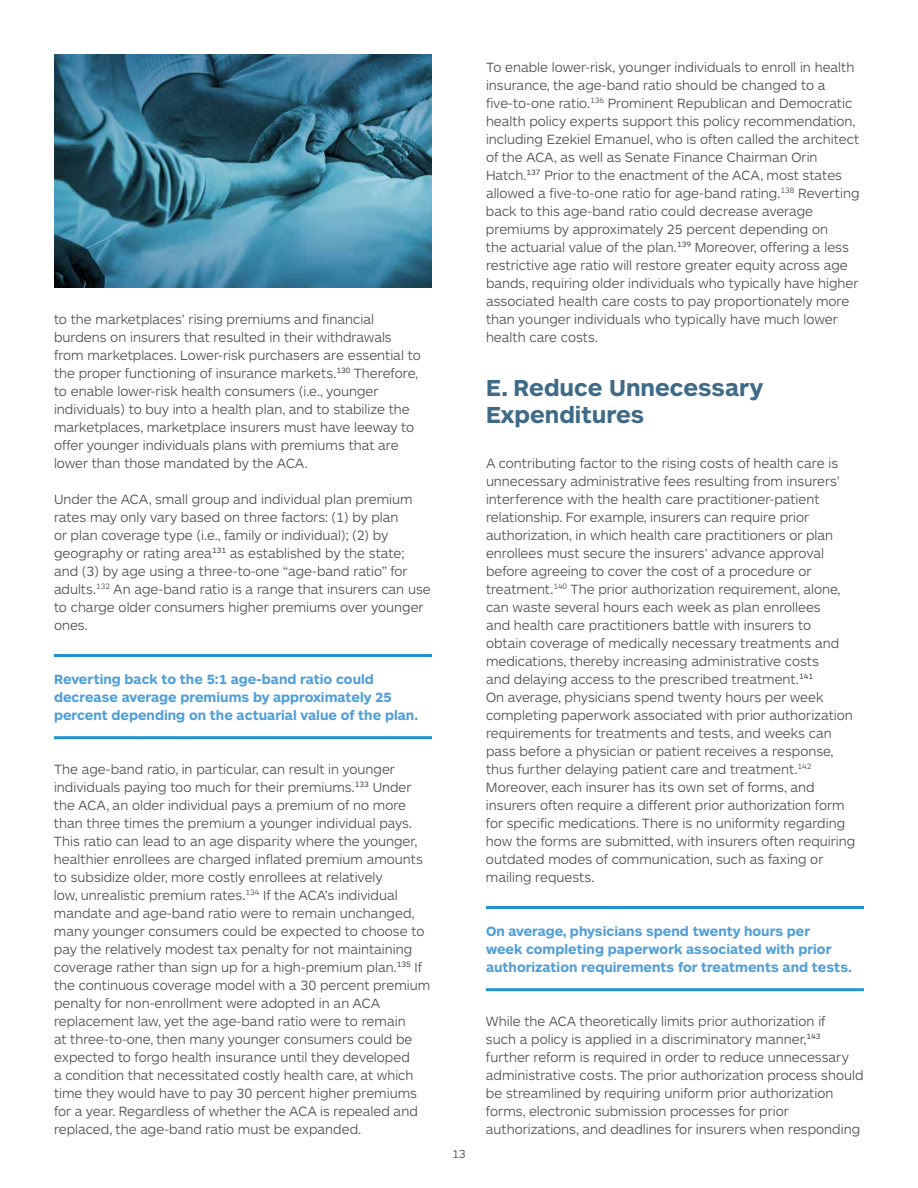
<style>
.page{position:relative;width:918px;height:1188px;background:#fff}
.page>*{position:absolute;margin:0;border:0;box-sizing:border-box;transform-origin:0 0}
.t1{font:700 24px/27px "ARS Maquette Tr";color:#406b88}
.t2{font:300 13.8px/18px "ARS Maquette Tr";color:#4d4d4f}
.t3{font:700 13.8px/18px "ARS Maquette Tr";color:#529fd7}
.t4{font:300 12px "ARS Maquette Tr";color:#4d4d4f}
</style>
<div class="page">
<img style="left:54px;top:54px;width:378px;height:234px">
<hr style="left:54px;top:654px;width:378px;height:3px;background:#2293d1">
<hr style="left:54px;top:736px;width:378px;height:3px;background:#2293d1">
<hr style="left:486px;top:906px;width:378px;height:3px;background:#2293d1">
<hr style="left:486px;top:988px;width:378px;height:3px;background:#2293d1">
<p class="t2" style="left:54px;top:310px;width:368px">to the marketplaces’ rising premiums and financial burdens on insurers that resulted in their withdrawals from marketplaces. Lower-risk purchasers are essential to the proper functioning of insurance markets.<sup>130</sup> Therefore, to enable lower-risk health consumers (i.e., younger individuals) to buy into a health plan, and to stabilize the marketplaces, marketplace insurers must have leeway to offer younger individuals plans with premiums that are lower than those mandated by the ACA.</p>
<p class="t2" style="left:54px;top:490px;width:378px">Under the ACA, small group and individual plan premium rates may only vary based on three factors: (1) by plan<br>or plan coverage type (i.e., family or individual); (2) by geography or rating area<sup>131</sup> as established by the state; and (3) by age using a three-to-one “age-band ratio” for adults.<sup>132</sup> An age-band ratio is a range that insurers can use to charge older consumers higher premiums over younger ones.</p>
<p class="t3" style="left:54px;top:670px;width:366px">Reverting back to the 5:1 age-band ratio could decrease average premiums by approximately 25 percent depending on the actuarial value of the plan.</p>
<p class="t2" style="left:54px;top:760px;width:378px">The age-band ratio, in particular, can result in younger individuals paying too much for their premiums.<sup>133</sup> Under the ACA, an older individual pays a premium of no more than three times the premium a younger individual pays.<br>This ratio can lead to an age disparity where the younger, healthier enrollees are charged inflated premium amounts to subsidize older, more costly enrollees at relatively<br>low, unrealistic premium rates.<sup>134</sup> If the ACA’s individual mandate and age-band ratio were to remain unchanged, many younger consumers could be expected to choose to pay the relatively modest tax penalty for not maintaining coverage rather than sign up for a high-premium plan.<sup>135</sup> If the continuous coverage model with a 30 percent premium penalty for non-enrollment were adopted in an ACA replacement law, yet the age-band ratio were to remain<br>at three-to-one, then many younger consumers could be expected to forgo health insurance until they developed<br>a condition that necessitated costly health care, at which time they would have to pay 30 percent higher premiums for a year. Regardless of whether the ACA is repealed and replaced, the age-band ratio must be expanded.</p>
<p class="t4" style="left:452px;top:1148px;width:15px">13</p>
<p class="t2" style="left:486px;top:58px;width:375px">To enable lower-risk, younger individuals to enroll in health insurance, the age-band ratio should be changed to a five-to-one ratio.<sup>136</sup> Prominent Republican and Democratic health policy experts support this policy recommendation, including Ezekiel Emanuel, who is often called the architect of the ACA, as well as Senate Finance Chairman Orin Hatch.<sup>137</sup> Prior to the enactment of the ACA, most states allowed a five-to-one ratio for age-band rating.<sup>138</sup> Reverting back to this age-band ratio could decrease average premiums by approximately 25 percent depending on<br>the actuarial value of the plan.<sup>139</sup> Moreover, offering a less restrictive age ratio will restore greater equity across age bands, requiring older individuals who typically have higher associated health care costs to pay proportionately more than younger individuals who typically have much lower health care costs.</p>
<h1 class="t1" style="left:486px;top:374px;width:279px">E. Reduce Unnecessary<br>Expenditures</h1>
<p class="t2" style="left:486px;top:454px;width:371px">A contributing factor to the rising costs of health care is unnecessary administrative fees resulting from insurers’ interference with the health care practitioner-patient relationship. For example, insurers can require prior authorization, in which health care practitioners or plan enrollees must secure the insurers’ advance approval before agreeing to cover the cost of a procedure or treatment.<sup>140</sup> The prior authorization requirement, alone, can waste several hours each week as plan enrollees<br>and health care practitioners battle with insurers to<br>obtain coverage of medically necessary treatments and medications, thereby increasing administrative costs<br>and delaying access to the prescribed treatment.<sup>141<br></sup>On average, physicians spend twenty hours per week completing paperwork associated with prior authorization requirements for treatments and tests, and weeks can pass before a physician or patient receives a response, thus further delaying patient care and treatment.<sup>142<br></sup>Moreover, each insurer has its own set of forms, and insurers often require a different prior authorization form for specific medications. There is no uniformity regarding how the forms are submitted, with insurers often requiring outdated modes of communication, such as faxing or mailing requests.</p>
<p class="t3" style="left:486px;top:922px;width:367px">On average, physicians spend twenty hours per<br>week completing paperwork associated with prior authorization requirements for treatments and tests.</p>
<p class="t2" style="left:486px;top:1012px;width:379px">While the ACA theoretically limits prior authorization if<br>such a policy is applied in a discriminatory manner,<sup>143 </sup>further reform is required in order to reduce unnecessary administrative costs. The prior authorization process should be streamlined by requiring uniform prior authorization forms, electronic submission processes for prior authorizations, and deadlines for insurers when responding</p>
</div>
